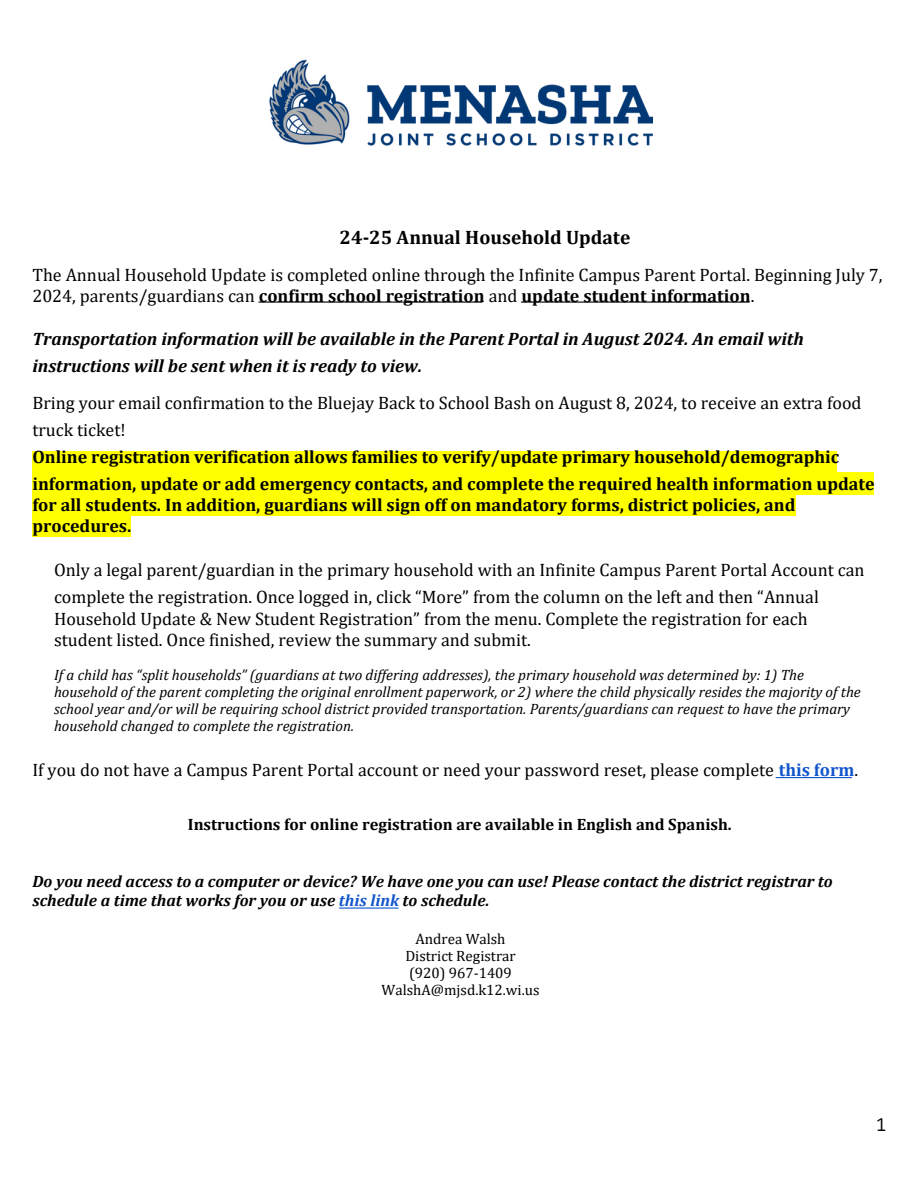
<style>
.page{position:relative;width:918px;height:1188px;background:#fff}
.page>*{position:absolute;margin:0;border:0;box-sizing:border-box;transform-origin:0 0}
.t1{font:700 19.5px "Cambria";color:#000}
.t2{font:18px/21.3px "Cambria";color:#000}
.t3{font:700 18px/27px "Cambria";color:#000}
.t4{font:italic 700 18px/27px "Cambria";color:#000}
.t5{font:18px "IBM Plex Sans Cond";color:#000}
.t6{font:italic 700 16.5px/19.2px "Cambria";color:#000}
.t7{font:700 16.5px "Cambria";color:#000}
.t8{font:italic 15px/16.8px "Cambria";color:#000}
.t9{font:15px/16.8px "Cambria";color:#000;text-align:center}
.s1{font-weight:700}
.s2{font-weight:400}
.s3{font-weight:700;color:#15c}
.s4{color:#15c}
</style>
<div class="page">
<hr style="left:258px;top:302px;width:225px;height:1px;background:#000">
<hr style="left:339px;top:908px;width:60px;height:1px;background:#15c">
<hr style="left:521px;top:302px;width:229px;height:1px;background:#000">
<div style="left:32px;top:451px;width:805px;height:22px;background:#ff0"></div>
<div style="left:32px;top:472px;width:842px;height:22px;background:#ff0"></div>
<div style="left:32px;top:494px;width:764px;height:21px;background:#ff0"></div>
<div style="left:32px;top:515px;width:99px;height:22px;background:#ff0"></div>
<hr style="left:776px;top:777px;width:76px;height:1px;background:#15c">
<img style="left:269px;top:59px;width:383px;height:87px">
<h1 class="t1" style="left:340px;top:226px;width:292px">24-25 Annual Household Update</h1>
<p class="t2" style="left:32px;top:264px;width:852px">The Annual Household Update is completed online through the Infinite Campus Parent Portal. Beginning July 7,<br>2024, parents/guardians can <span class="s1">confirm school registration</span> and <span class="s1">update student information</span>.</p>
<p class="t4" style="left:32px;top:324px;width:773px">Transportation information will be available in the Parent Portal in August 2024. An email with instructions will be sent when it is ready to view.</p>
<h1 class="t3" style="left:32px;top:389px;width:844px"><span class="s2">Bring your email confirmation to the Bluejay Back to School Bash on August 8, 2024, to receive an extra food truck ticket!<br></span>Online registration verification allows families to verify/update primary household/demographic information, update or add emergency contacts, and complete the required health information update</h1>
<h1 class="t3" style="left:32px;top:494px;width:765px;line-height:21.3px">for all students. In addition, guardians will sign off on mandatory forms, district policies, and procedures.</h1>
<h2 class="t2" style="left:54px;top:556px;width:812px;line-height:27px">Only a legal parent/guardian in the primary household with an Infinite Campus Parent Portal Account can complete the registration. Once logged in, click “More” from the column on the left and then “Annual</h2>
<h2 class="t2" style="left:54px;top:607px;width:755px">Household Update &amp; New Student Registration” from the menu. Complete the registration for each student listed. Once finished, review the summary and submit.</h2>
<p class="t8" style="left:54px;top:666px;width:808px">If a child has “split households” (guardians at two dif ering addresses), the primary household was determined by: 1) The household of the parent completing the original enrollment paperwork, or 2) where the child physically resides the majority of the school year and/or will be requiring school district provided transportation. Parents/guardians can request to have the primary household changed to complete the registration.</p>
<h2 class="t2" style="left:32px;top:759px;width:827px">If you do not have a Campus Parent Portal account or need your password reset, please complete <span class="s3">this form</span>.</h2>
<h2 class="t7" style="left:188px;top:815px;width:545px">Instructions for online registration are available in English and Spanish.</h2>
<p class="t6" style="left:32px;top:871px;width:802px">Do you need access to a computer or device? We have one you can use! Please contact the district registrar to schedule a time that works for you or use <span class="s4">this link</span> to schedule.</p>
<h2 class="t9" style="left:382px;top:930px;width:159px">Andrea Walsh<br>District Registrar<br>(920) 967-1409<br>WalshA@mjsd.k12.wi.us</h2>
<h3 class="t5" style="left:877px;top:1113px;width:11px">1</h3>
</div>
